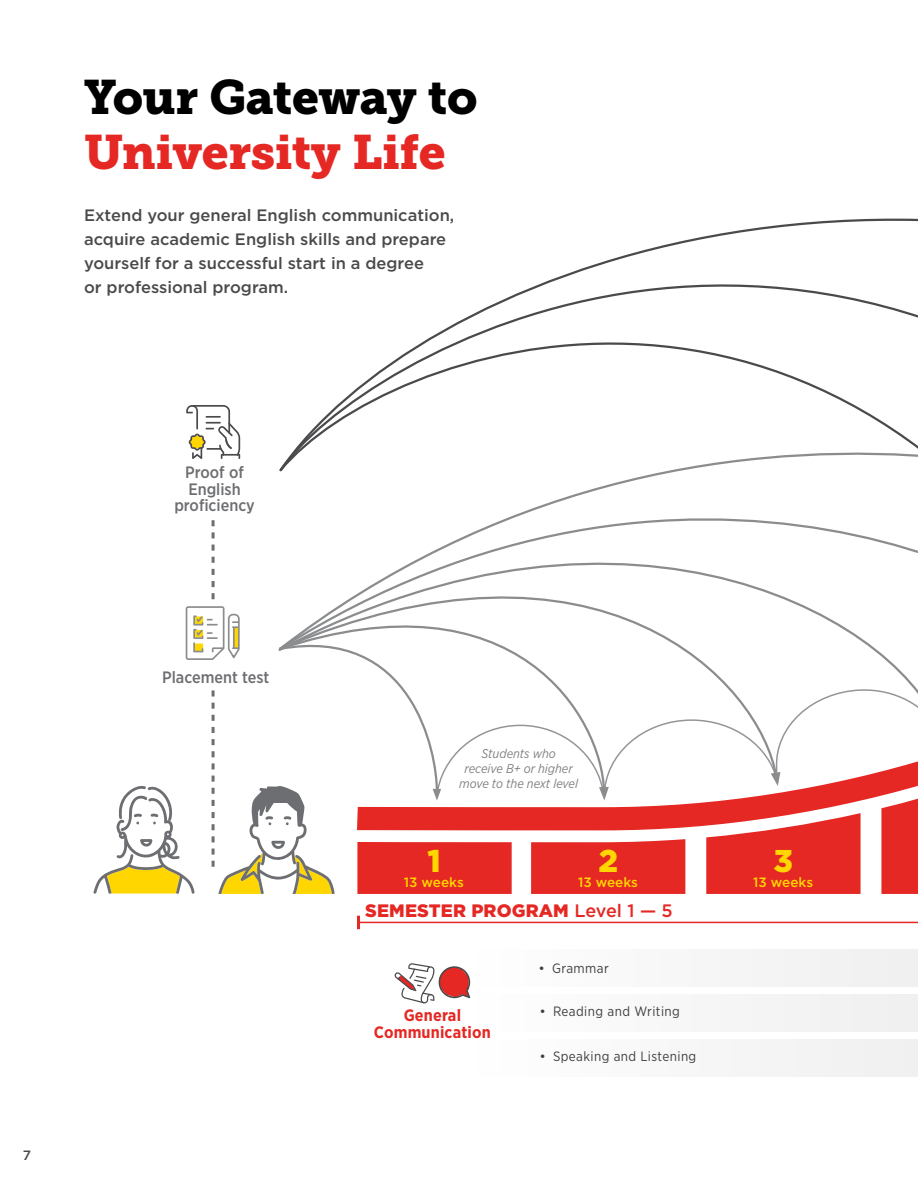
<style>
.page{position:relative;width:918px;height:1188px;background:#fff}
.page>*{position:absolute;margin:0;border:0;box-sizing:border-box;transform-origin:0 0}
.t1{font:48px "Museo Slab 900";letter-spacing:-.01em;color:#e52823}
.t2{font:48px "Museo Slab 900";letter-spacing:-.01em;color:#000}
.t3{font:900 31.5px "Gotham";color:#ffd600}
.t4{font:900 18px "Gotham";letter-spacing:.01em;color:#e52823}
.t5{font:500 16.5px/24px "Gotham";color:#4a4a4d}
.t6{font:500 16.5px/16.5px "Gotham Narrow";color:#6d6e71;text-align:center}
.t7{font:700 16.5px/16.5px "Gotham Narrow";letter-spacing:.01em;color:#e52823;text-align:center}
.t8{font:13.5px "Gotham Narrow";letter-spacing:.03em;color:#414042}
.t9{font:500 13.5px "Gotham";color:#ffd600}
.t10{font:500 13.5px "Gotham";color:#4a4a4d}
.t11{font:italic 12.75px/15px "Gotham Narrow";color:#808285;text-align:center}
.s1{font-weight:500}
.s2{font-family:"Gotham"}
</style>
<div class="page">
<div style="left:474px;top:950px;width:444px;height:37px;background:#f6f6f7"></div>
<div style="left:474px;top:994px;width:444px;height:38px;background:#f6f6f7"></div>
<div style="left:474px;top:1040px;width:444px;height:37px;background:#f7f7f7"></div>
<hr style="left:358px;top:922px;width:560px;height:1px;background:#e52823">
<svg style="left:357px;top:916px;width:3px;height:13px"></svg>
<svg style="left:279px;top:218px;width:639px;height:302px"></svg>
<svg style="left:395px;top:963px;width:75px;height:40px"></svg>
<svg style="left:93px;top:520px;width:825px;height:374px"></svg>
<svg style="left:186px;top:405px;width:54px;height:54px"></svg>
<h1 class="t2" style="left:84px;top:69px;width:395px">Your Gateway to</h1>
<h1 class="t1" style="left:84px;top:125px;width:363px">University Life</h1>
<p class="t5" style="left:84px;top:202px;width:372px">Extend your general English communication, acquire academic English skills and prepare yourself for a successful start in a degree<br>or professional program.</p>
<p class="t10" style="left:23px;top:1147px;width:10px">7</p>
<p class="t6" style="left:174px;top:464px;width:82px">Proof of<br>English proficiency</p>
<p class="t6" style="left:162px;top:669px;width:109px">Placement test</p>
<p class="t11" style="left:459px;top:746px;width:120px">Students who<br>receive B+ or higher move to the next level</p>
<h2 class="t3" style="left:427px;top:839px;width:15px">1</h2>
<h2 class="t3" style="left:598px;top:839px;width:21px">2</h2>
<h2 class="t3" style="left:774px;top:839px;width:21px">3</h2>
<p class="t9" style="left:404px;top:873px;width:61px">13 weeks</p>
<p class="t9" style="left:578px;top:873px;width:61px">13 weeks</p>
<p class="t9" style="left:753px;top:873px;width:61px">13 weeks</p>
<p class="t4" style="left:365px;top:898px;width:309px">SEMESTER PROGRAM <span class="s1">Level 1 — 5</span></p>
<p class="t7" style="left:374px;top:1007px;width:118px">General<br>Communication</p>
<p class="t8" style="left:539px;top:959px;width:72px"><span class="s2">•</span> Grammar</p>
<p class="t8" style="left:540px;top:1003px;width:142px"><span class="s2">•</span> Reading and Writing</p>
<p class="t8" style="left:540px;top:1048px;width:158px"><span class="s2">•</span> Speaking and Listening</p>
</div>
